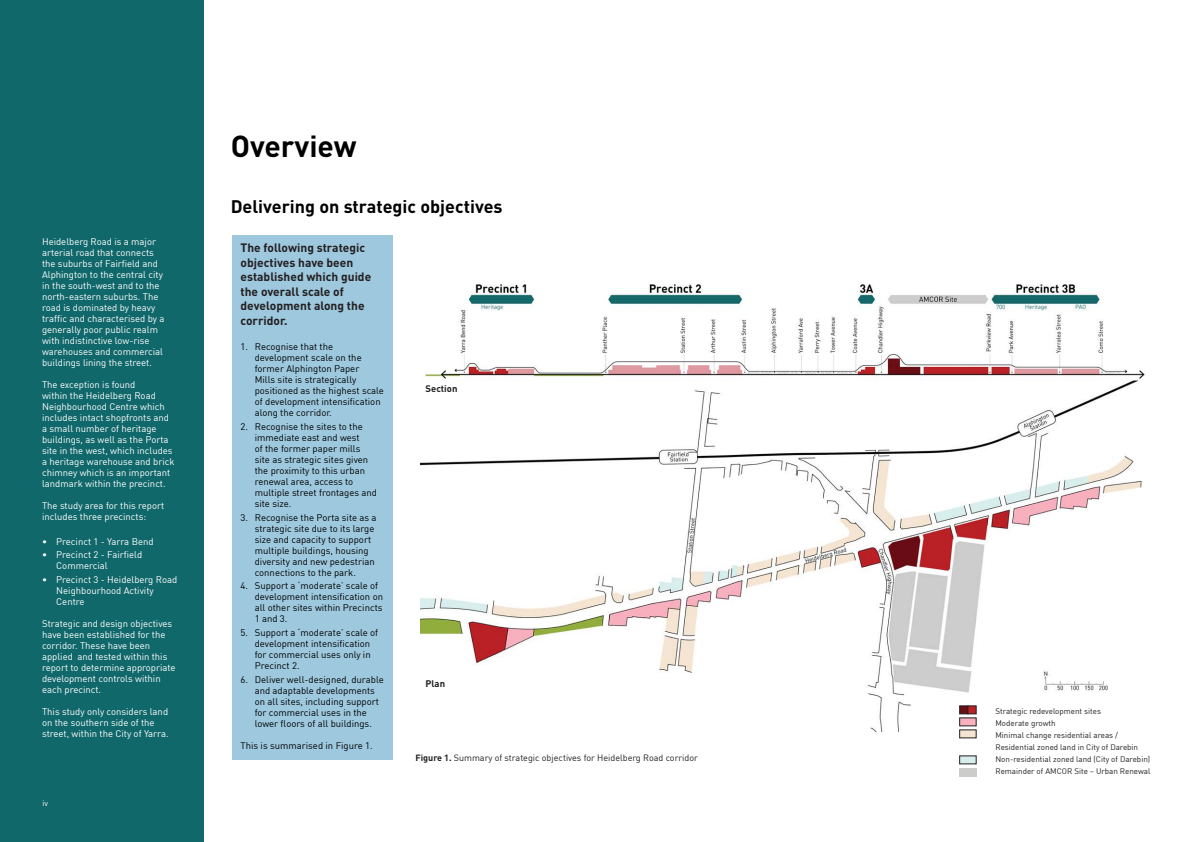
<style>
.page{position:relative;width:1191px;height:842px;background:#fff}
.page>*{position:absolute;margin:0;border:0;box-sizing:border-box;transform-origin:0 0}
.Heading_1{font:700 30px "DIN";color:#000}
.Heading_2{font:700 18px "DIN";color:#000}
.Heading_3{font:700 12px/14.5px "DIN";color:#231f20}
.Body{font:9.5px/11px "DIN";color:#fff}
.Body-2{font:9.5px/11px "DIN";color:#000}
.Heading_4{font:700 9.5px "DIN";color:#231f20}
.t1{font:9px "DIN";color:#231f20}
.t2{font:8px "DIN";color:#231f20}
.Page_No{font:8px "DIN";color:#fff}
.s1{font-weight:700}
</style>
<div class="page">
<img style="left:420px;top:284px;width:725px;height:447px">
<div style="left:0;top:0;width:203px;height:842px;background:#11686b"></div>
<div style="left:959px;top:706px;width:9px;height:8px;background:#6a0d14;border:1px solid #231f20"></div>
<div style="left:967px;top:706px;width:9px;height:8px;background:#ba2127;border:1px solid #231f20"></div>
<div style="left:959px;top:718px;width:17px;height:8px;background:#f7b0be"></div>
<div style="left:959px;top:730px;width:17px;height:8px;background:#f4e4d1"></div>
<div style="left:959px;top:756px;width:17px;height:8px;background:#d8eeed"></div>
<div style="left:959px;top:768px;width:17px;height:9px;background:#cccccb"></div>
<div style="left:232px;top:235px;width:161px;height:525px;background:#9dc8de"></div>
<p class="Body" style="left:42px;top:236px;width:124px">Heidelberg Road is a major arterial road that connects the suburbs of Fairfield and<br>Alphington to the central city in the south-west and to the north-eastern suburbs. The road is dominated by heavy traffic and characterised by a generally poor public realm with indistinctive low-rise warehouses and commercial buildings lining the street.</p>
<p class="Body" style="left:42px;top:379px;width:134px">The exception is found<br>within the Heidelberg Road<br>Neighbourhood Centre which includes intact shopfronts and a small number of heritage buildings, as well as the Porta site in the west, which includes a heritage warehouse and brick chimney which is an important landmark within the precinct.</p>
<p class="Body" style="left:42px;top:500px;width:124px">The study area for this report includes three precincts:</p>
<p class="Body" style="left:42px;top:535px;width:113px">• Precinct 1 - Yarra Bend</p>
<p class="Body" style="left:56px;top:549px;width:87px;text-indent:-14px">• Precinct 2 - Fairfield<br>Commercial</p>
<p class="Body" style="left:56px;top:574px;width:122px;text-indent:-14px">• Precinct 3 - Heidelberg Road<br>Neighbourhood Activity<br>Centre</p>
<p class="Body" style="left:42px;top:618px;width:135px">Strategic and design objectives have been established for the corridor. These have been applied and tested within this report to determine appropriate development controls within each precinct.</p>
<p class="Body" style="left:42px;top:706px;width:128px">This study only considers land on the southern side of the street, within the City of Yarra.</p>
<p class="Page_No" style="left:43px;top:798px;width:7px">iv</p>
<p class="Heading_1" style="left:231px;top:127px;width:127px">Overview</p>
<p class="Heading_2" style="left:231px;top:195px;width:273px">Delivering on strategic objectives</p>
<p class="Heading_3" style="left:240px;top:240px;width:132px">The following strategic objectives have been established which guide the overall scale of development along the corridor.</p>
<p class="Body-2" style="left:255px;top:341px;width:131px;text-indent:-14px">1. Recognise that the development scale on the former Alphington Paper<br>Mills site is strategically positioned as the highest scale of development intensification along the corridor.</p>
<p class="Body-2" style="left:255px;top:421px;width:124px;text-indent:-14px">2. Recognise the sites to the immediate east and west<br>of the former paper mills site as strategic sites given the proximity to this urban renewal area, access to multiple street frontages and site size.</p>
<p class="Body-2" style="left:255px;top:511px;width:123px;text-indent:-14px">3. Recognise the Porta site as a strategic site due to its large size and capacity to support multiple buildings, housing diversity and new pedestrian connections to the park.</p>
<p class="Body-2" style="left:255px;top:580px;width:130px;text-indent:-14px">4. Support a ‘moderate’ scale of development intensification on all other sites within Precincts<br>1 and 3.</p>
<p class="Body-2" style="left:255px;top:627px;width:125px;text-indent:-14px">5. Support a ‘moderate’ scale of development intensification for commercial uses only in<br>Precinct 2.</p>
<p class="Body-2" style="left:255px;top:674px;width:130px;text-indent:-14px">6. Deliver well-designed, durable and adaptable developments on all sites, including support for commercial uses in the lower floors of all buildings.</p>
<p class="Body-2" style="left:240px;top:740px;width:134px">This is summarised in Figure 1.</p>
<p class="Heading_4" style="left:425px;top:383px;width:33px">Section</p>
<p class="Heading_4" style="left:425px;top:677px;width:21px">Plan</p>
<p class="t1" style="left:415px;top:752px;width:284px"><span class="s1">Figure 1.</span> Summary of strategic objectives for Heidelberg Road corridor</p>
<p class="t2" style="left:995px;top:706px;width:107px">Strategic redevelopment sites</p>
<p class="t2" style="left:995px;top:718px;width:62px">Moderate growth</p>
<p class="t2" style="left:995px;top:730px;width:124px">Minimal change residential areas /</p>
<p class="t2" style="left:995px;top:742px;width:144px">Residential zoned land in City of Darebin</p>
<p class="t2" style="left:995px;top:754px;width:156px">Non-residential zoned land (City of Darebin)</p>
<p class="t2" style="left:995px;top:766px;width:157px">Remainder of AMCOR Site – Urban Renewal</p>
</div>
